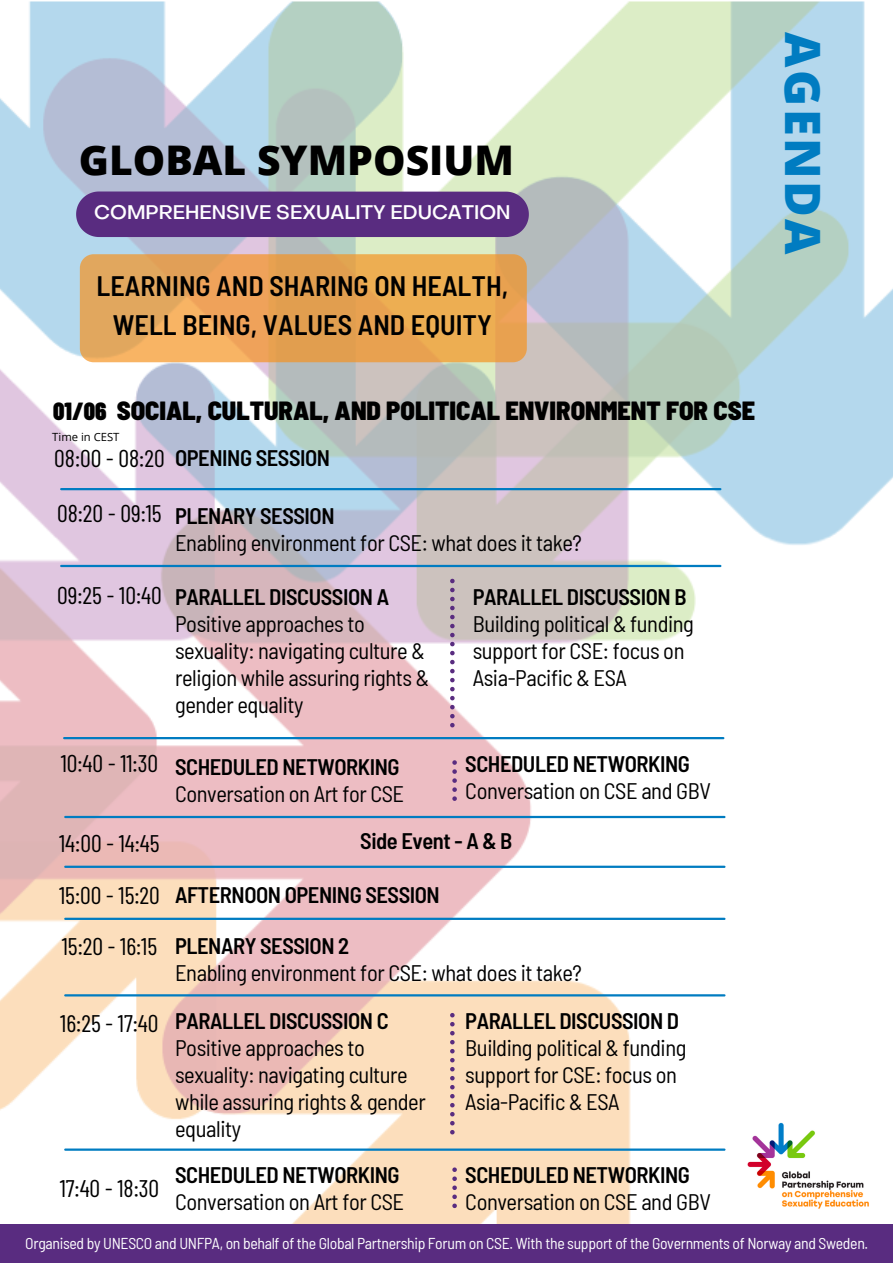
<style>
.page{position:relative;width:893px;height:1263px;background:#fff}
.page>*{position:absolute;margin:0;border:0;box-sizing:border-box;transform-origin:0 0}
.t1{font:800 48.75px "Open Sans";letter-spacing:.05em;color:#007cc1}
.t2{font:800 40.88px "Open Sans";color:#000}
.t3{font:600 semi-condensed 28.12px/39.5px "Barlow";color:#000;text-align:center}
.t4{font:900 semi-condensed 26.25px "Barlow";color:#000}
.t5{font:24px "Barlow Condensed";color:#000}
.t6{font:semi-condensed 22.5px/27px "Barlow";letter-spacing:-.02em;color:#000}
.t7{font:600 semi-condensed 22.5px "Barlow";letter-spacing:-.02em;color:#000}
.t8{font:500 19.5px "Object Sans";color:#fff}
.t9{font:semi-condensed 15.75px "Barlow";letter-spacing:-.02em;color:#fff}
.t10{font:11.25px "Open Sans";color:#000}
.s1{font-family:"Barlow Condensed";font-stretch:normal;font-size:24.75px}
</style>
<div class="page">
<img style="left:0;top:1px;width:893px;height:1223px">
<hr style="left:61px;top:488px;width:659px;height:2px;background:#007cc1">
<svg style="left:450px;top:579px;width:4px;height:148px"></svg>
<div style="left:0;top:1224px;width:893px;height:39px;background:#592c80"></div>
<div style="left:76px;top:191px;width:453px;height:46px;background:#592c80"></div>
<div style="left:80px;top:254px;width:447px;height:108px;background:linear-gradient(to bottom,#e6a555,#eca858);border-radius:14px"></div>
<hr style="left:61px;top:565px;width:659px;height:2px;background:#007cc1">
<hr style="left:64px;top:737px;width:659px;height:2px;background:#007cc1">
<svg style="left:452px;top:760px;width:5px;height:41px"></svg>
<hr style="left:65px;top:816px;width:659px;height:2px;background:#007cc1">
<hr style="left:65px;top:866px;width:659px;height:2px;background:#007cc1">
<hr style="left:65px;top:918px;width:659px;height:2px;background:#007cc1">
<hr style="left:65px;top:994px;width:659px;height:2px;background:#007cc1">
<svg style="left:450px;top:1013px;width:4px;height:121px"></svg>
<hr style="left:65px;top:1148px;width:659px;height:3px;background:#007cc1">
<svg style="left:452px;top:1167px;width:5px;height:41px"></svg>
<img style="left:743px;top:1108px;width:136px;height:106px">
<p class="t2" style="left:79px;top:131px;width:436px">GLOBAL SYMPOSIUM</p>
<p class="t8" style="left:94px;top:205px;width:418px">COMPREHENSIVE SEXUALITY EDUCATION</p>
<p class="t3" style="left:97px;top:265px;width:413px">LEARNING AND SHARING ON HEALTH,<br>WELL BEING, VALUES AND EQUITY</p>
<p class="t4" style="left:53px;top:394px;width:703px"><span class="s1">01/06</span> SOCIAL, CULTURAL, AND POLITICAL ENVIRONMENT FOR CSE</p>
<p class="t5" style="left:54px;top:443px;width:112px">08:00 - 08:20</p>
<p class="t10" style="left:52px;top:428px;width:69px">Time in CEST</p>
<p class="t7" style="left:175px;top:443px;width:156px">OPENING SESSION</p>
<p class="t5" style="left:57px;top:498px;width:106px">08:20 - 09:15</p>
<p class="t7" style="left:175px;top:501px;width:161px">PLENARY SESSION</p>
<p class="t6" style="left:175px;top:528px;width:408px">Enabling environment for CSE: what does it take?</p>
<p class="t5" style="left:57px;top:580px;width:106px">09:25 - 10:40</p>
<p class="t7" style="left:473px;top:583px;width:215px">PARALLEL DISCUSSION B</p>
<p class="t6" style="left:473px;top:610px;width:223px">Building political &amp; funding support for CSE: focus on</p>
<p class="t6" style="left:473px;top:664px;width:156px">Asia-Pacific &amp; ESA</p>
<p class="t7" style="left:175px;top:583px;width:215px">PARALLEL DISCUSSION A</p>
<p class="t6" style="left:175px;top:610px;width:256px">Positive approaches to sexuality: navigating culture &amp; religion while assuring rights &amp; gender equality</p>
<p class="t5" style="left:61px;top:748px;width:99px">10:40 - 11:30</p>
<p class="t7" style="left:175px;top:752px;width:226px">SCHEDULED NETWORKING</p>
<p class="t6" style="left:175px;top:779px;width:231px">Conversation on Art for CSE</p>
<p class="t7" style="left:465px;top:750px;width:226px">SCHEDULED NETWORKING</p>
<p class="t6" style="left:465px;top:777px;width:247px">Conversation on CSE and GBV</p>
<p class="t7" style="left:360px;top:826px;width:154px">Side Event - A &amp; B</p>
<p class="t5" style="left:59px;top:828px;width:102px">14:00 - 14:45</p>
<p class="t5" style="left:59px;top:880px;width:102px">15:00 - 15:20</p>
<p class="t7" style="left:175px;top:881px;width:266px">AFTERNOON OPENING SESSION</p>
<p class="t7" style="left:175px;top:931px;width:176px">PLENARY SESSION 2</p>
<p class="t6" style="left:175px;top:958px;width:408px">Enabling environment for CSE: what does it take?</p>
<p class="t5" style="left:62px;top:931px;width:97px">15:20 - 16:15</p>
<p class="t5" style="left:60px;top:1008px;width:100px">16:25 - 17:40</p>
<p class="t7" style="left:175px;top:1006px;width:215px">PARALLEL DISCUSSION C</p>
<p class="t6" style="left:175px;top:1033px;width:252px">Positive approaches to sexuality: navigating culture while assuring rights &amp; gender equality</p>
<p class="t7" style="left:465px;top:1006px;width:215px">PARALLEL DISCUSSION D</p>
<p class="t6" style="left:465px;top:1034px;width:223px">Building political &amp; funding support for CSE: focus on</p>
<p class="t6" style="left:465px;top:1088px;width:156px">Asia-Pacific &amp; ESA</p>
<p class="t1" style="left:837px;top:32px;width:224px;rotate:90deg">AGENDA</p>
<p class="t7" style="left:465px;top:1160px;width:226px">SCHEDULED NETWORKING</p>
<p class="t6" style="left:465px;top:1187px;width:247px">Conversation on CSE and GBV</p>
<p class="t9" style="left:25px;top:1233px;width:844px">Organised by UNESCO and UNFPA, on behalf of the Global Partnership Forum on CSE. With the support of the Governments of Norway and Sweden.</p>
<p class="t7" style="left:175px;top:1160px;width:226px">SCHEDULED NETWORKING</p>
<p class="t6" style="left:175px;top:1187px;width:231px">Conversation on Art for CSE</p>
<p class="t5" style="left:60px;top:1172px;width:101px">17:40 - 18:30</p>
</div>
